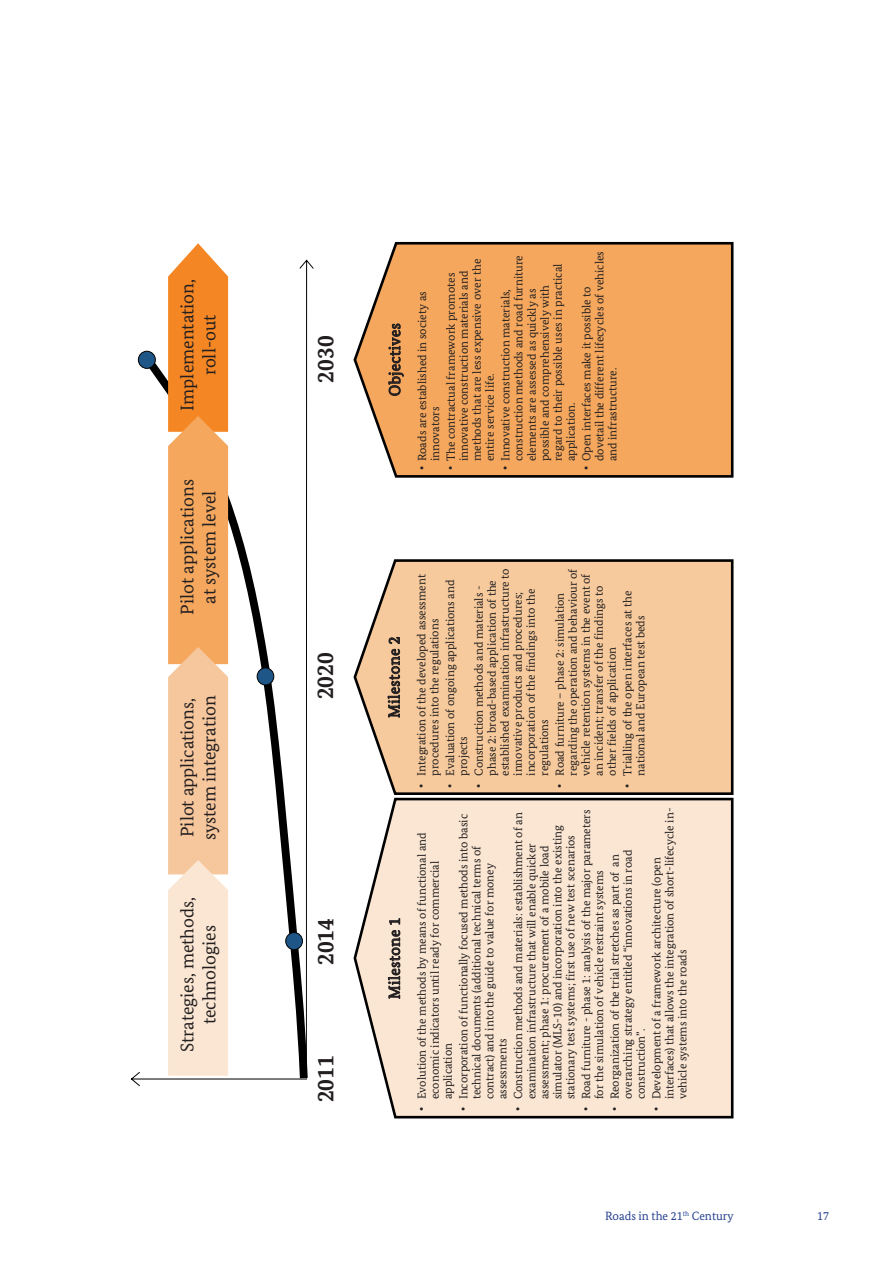
<style>
.page{position:relative;width:893px;height:1263px;background:#fff}
.page>*{position:absolute;margin:0;border:0;box-sizing:border-box;transform-origin:0 0}
.t1{font:700 23.55px "Bundes Serif";color:#231f20}
.t2{font:18.3px/21.9px "Bundes Serif";color:#231f20;text-align:center}
.t3{font:15.6px "Bundes Serif";letter-spacing:.025em;color:#231f20}
.t4{font:12px "Bundes Serif";color:#253f8e}
.t5{font:11.7px/13px "Bundes Serif";color:#231f20}
.s1{font-family:"Arial"}
</style>
<div class="page">
<svg style="left:353px;top:797px;width:381px;height:322px;background:#f3e0ce"></svg>
<svg style="left:388px;top:914px;width:12px;height:85px"></svg>
<svg style="left:353px;top:559px;width:381px;height:236px;background:#eec69d"></svg>
<svg style="left:388px;top:637px;width:12px;height:81px"></svg>
<svg style="left:353px;top:241px;width:381px;height:237px;background:#eba663"></svg>
<svg style="left:388px;top:324px;width:16px;height:72px"></svg>
<svg style="left:131px;top:243px;width:183px;height:843px"></svg>
<h2 class="t2" style="left:176px;top:411px;width:133px;rotate:-90deg">Implementation, roll-out</h2>
<h2 class="t2" style="left:176px;top:615px;width:137px;rotate:-90deg">Pilot applications at system level</h2>
<h2 class="t2" style="left:176px;top:840px;width:147px;text-align:left;rotate:-90deg">Pilot applications, system integration</h2>
<h2 class="t2" style="left:176px;top:1052px;width:156px;rotate:-90deg">Strategies, methods, technologies</h2>
<h1 class="t1" style="left:311px;top:383px;width:48px;rotate:-90deg">2030</h1>
<h1 class="t1" style="left:311px;top:699px;width:48px;rotate:-90deg">2020</h1>
<h1 class="t1" style="left:311px;top:965px;width:48px;rotate:-90deg">2014</h1>
<h1 class="t1" style="left:311px;top:1102px;width:48px;rotate:-90deg">2011</h1>
<h3 class="t3" style="left:385px;top:396px;width:75px;rotate:-90deg">Objectives</h3>
<p class="t5" style="left:444px;top:461px;width:204px;text-indent:-9px;rotate:-90deg"><span class="s1">•</span> The contractual framework promotes innovative construction materials and methods that are less expensive over the entire service life.</p>
<p class="t5" style="left:499px;top:461px;width:207px;text-indent:-9px;rotate:-90deg"><span class="s1">•</span> Innovative construction materials, construction methods and road furniture elements are assessed as quickly as possible and comprehensively with regard to their possible uses in practical application.</p>
<p class="t5" style="left:580px;top:461px;width:212px;text-indent:-9px;rotate:-90deg"><span class="s1">•</span> Open interfaces make it possible to dovetail the different lifecycles of vehicles and infrastructure.</p>
<p class="t5" style="left:415px;top:461px;width:171px;text-indent:-9px;rotate:-90deg"><span class="s1">•</span> Roads are established in society as innovators</p>
<h3 class="t3" style="left:385px;top:718px;width:83px;rotate:-90deg">Milestone 2</h3>
<h3 class="t3" style="left:385px;top:999px;width:83px;rotate:-90deg">Milestone 1</h3>
<p class="t5" style="left:415px;top:776px;width:203px;text-indent:-12px;rotate:-90deg"><span class="s1">•</span> Integration of the developed assessment procedures into the regulations</p>
<p class="t5" style="left:443px;top:776px;width:198px;text-indent:-12px;rotate:-90deg"><span class="s1">•</span> Evaluation of ongoing applications and projects</p>
<p class="t5" style="left:472px;top:776px;width:209px;text-indent:-12px;rotate:-90deg"><span class="s1">•</span> Construction methods and materials - phase 2: broad-based application of the established examination infrastructure to innovative products and procedures; incorporation of the findings into the regulations</p>
<p class="t5" style="left:553px;top:776px;width:209px;text-indent:-12px;rotate:-90deg"><span class="s1">•</span> Road furniture – phase 2: simulation regarding the operation and behaviour of vehicle retention systems in the event of an incident; transfer of the findings to other fields of application</p>
<p class="t5" style="left:621px;top:776px;width:186px;text-indent:-12px;rotate:-90deg"><span class="s1">•</span> Trialling of the open interfaces at the national and European test beds</p>
<p class="t5" style="left:650px;top:1099px;width:293px;text-indent:-12px;rotate:-90deg"><span class="s1">•</span> Development of a framework architecture (open interfaces) that allows the integration of short-lifecycle in&shy;vehicle systems into the roads</p>
<p class="t5" style="left:457px;top:1099px;width:287px;text-indent:-12px;rotate:-90deg"><span class="s1">•</span> Incorporation of functionally focused methods into basic technical documents (additional technical terms of contract) and into the guide to value for money assessments</p>
<p class="t5" style="left:512px;top:1099px;width:288px;text-indent:-12px;rotate:-90deg"><span class="s1">•</span> Construction methods and materials: establishment of an examination infrastructure that will enable quicker assessment; phase 1: procurement of a mobile load simulator (MLS-10) and incorporation into the existing stationary test systems; first use of new test scenarios</p>
<p class="t5" style="left:579px;top:1099px;width:291px;text-indent:-12px;rotate:-90deg"><span class="s1">•</span> Road furniture - phase 1: analysis of the major parameters for the simulation of vehicle restraint systems</p>
<p class="t5" style="left:415px;top:1099px;width:268px;text-indent:-12px;rotate:-90deg"><span class="s1">•</span> Evolution of the methods by means of functional and economic indicators until ready for commercial application</p>
<p class="t5" style="left:608px;top:1099px;width:251px;text-indent:-12px;rotate:-90deg"><span class="s1">•</span> Reorganization of the trial stretches as part of an overarching strategy entitled “innovations in road construction”.</p>
<p class="t4" style="left:605px;top:1209px;width:130px">Roads in the 21<sup>th</sup> Century</p>
<p class="t4" style="left:817px;top:1209px;width:13px">17</p>
</div>
